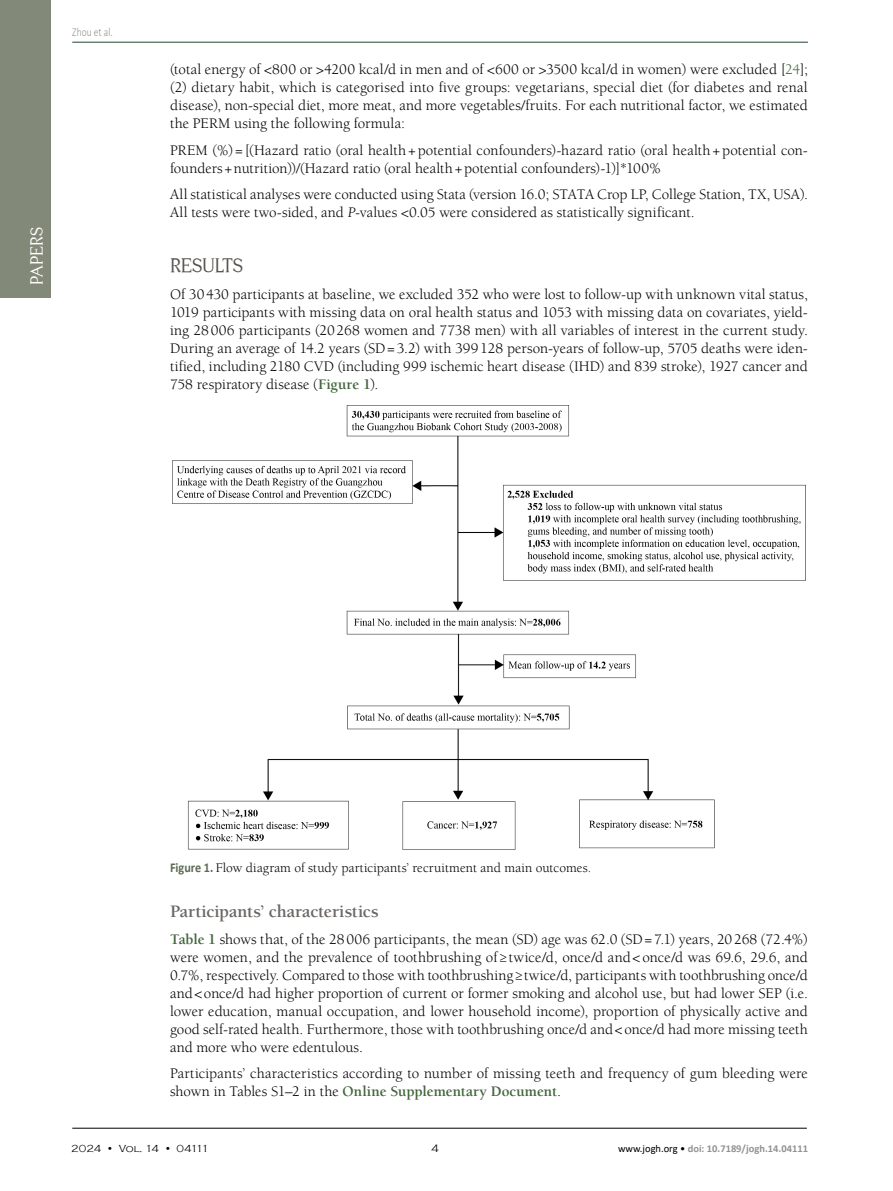
<style>
.page{position:relative;width:893px;height:1191px;background:#fff}
.page>*{position:absolute;margin:0;border:0;box-sizing:border-box;transform-origin:0 0}
.Podnaslovi_PAPERS{font:19.5px "Centabel";letter-spacing:-.015em;color:#57514d}
.Podnaslovi_PAPERS_2{font:700 18px "Berkeley Std";color:#6b6764}
.t1{font:17.1px "Centabel";letter-spacing:-.005em;color:#fff}
.Tekst_Osnovni{font:15px/18px "Berkeley Std";letter-spacing:.005em;color:#000;text-align:justify}
.potpisi_Figure_Table{font:13.5px "Berkeley Std";letter-spacing:.005em;color:#000}
.t2{font:300 12px "Calibri";color:#949290;scale:.8 1}
.t3{font:300 10.95px "Copperplate Gothic";color:#000}
.t4{font:700 10.5px "Calibri";color:#949290}
.t5{font:300 10.5px "Copperplate Gothic";letter-spacing:-.03em;color:#000}
.s1{color:#42653c}
.s2{font-style:italic}
.s3{font-weight:700;color:#42653c}
.s4{font-family:"Calibri";font-weight:700;color:#5c6954}
.s5{font-weight:400;color:#000}
</style>
<div class="page">
<hr style="left:72px;top:1128px;width:735px;height:1px;background:#000">
<hr style="left:72px;top:42px;width:736px;height:1px;background:#25452c">
<div style="left:0;top:0;width:51px;height:298px;background:#838978"></div>
<img style="left:172px;top:406px;width:634px;height:443px">
<p class="t2" style="left:72px;top:25px;width:52px">Zhou et al.</p>
<p class="t1" style="left:27px;top:285px;width:59px;rotate:-90deg">PAPERS</p>
<p class="Tekst_Osnovni" style="left:170px;top:61px;width:639px">(total energy of &lt;800 or &gt;4200 kcal/d in men and of &lt;600 or &gt;3500 kcal/d in women) were excluded [<span class="s1">24</span>]; (2) dietary habit, which is categorised into five groups: vegetarians, special diet (for diabetes and renal disease), non-special diet, more meat, and more vegetables/fruits. For each nutritional factor, we estimated the PERM using the following formula:</p>
<p class="Tekst_Osnovni" style="left:170px;top:141px;width:639px">PREM (%)=[(Hazard ratio (oral health+potential confounders)-hazard ratio (oral health+potential con&shy;founders+nutrition))/(Hazard ratio (oral health+potential confounders)-1)]*100%</p>
<p class="Tekst_Osnovni" style="left:170px;top:186px;width:639px">All statistical analyses were conducted using Stata (version 16.0; STATA Crop LP, College Station, TX, USA).<br>All tests were two-sided, and <span class="s2">P</span>-values &lt;0.05 were considered as statistically significant.</p>
<p class="Podnaslovi_PAPERS" style="left:170px;top:254px;width:74px">RESULTS</p>
<p class="Tekst_Osnovni" style="left:170px;top:285px;width:639px">Of 30430 participants at baseline, we excluded 352 who were lost to follow-up with unknown vital status, 1019 participants with missing data on oral health status and 1053 with missing data on covariates, yield&shy;ing 28006 participants (20268 women and 7738 men) with all variables of interest in the current study.<br>During an average of 14.2 years (SD=3.2) with 399128 person-years of follow-up, 5705 deaths were iden&shy;tified, including 2180 CVD (including 999 ischemic heart disease (IHD) and 839 stroke), 1927 cancer and 758 respiratory disease (<span class="s3">Figure 1</span>).</p>
<p class="potpisi_Figure_Table" style="left:170px;top:861px;width:423px"><span class="s4">Figure 1.</span> Flow diagram of study participants’ recruitment and main outcomes.</p>
<p class="Podnaslovi_PAPERS_2" style="left:170px;top:901px;width:210px">Participants’ characteristics</p>
<p class="Tekst_Osnovni" style="left:170px;top:930px;width:639px"><span class="s3">Table 1</span> shows that, of the 28006 participants, the mean (SD) age was 62.0 (SD=7.1) years, 20268 (72.4%) were women, and the prevalence of toothbrushing of≥ twice/d, once/d and&lt;once/d was 69.6, 29.6, and 0.7%, respectively. Compared to those with toothbrushing≥twice/d, participants with toothbrushing once/d and&lt;once/d had higher proportion of current or former smoking and alcohol use, but had lower SEP (i.e. lower education, manual occupation, and lower household income), proportion of physically active and good self-rated health. Furthermore, those with toothbrushing once/d and&lt;once/d had more missing teeth and more who were edentulous.</p>
<p class="Tekst_Osnovni" style="left:170px;top:1064px;width:639px">Participants’ characteristics according to number of missing teeth and frequency of gum bleeding were shown in Tables S1–2 in the <span class="s3">Online Supplementary Document</span>.</p>
<p class="t5" style="left:71px;top:1142px;width:139px">2024 • Vol. 14 • 04111</p>
<p class="t3" style="left:431px;top:1142px;width:9px">4</p>
<p class="t4" style="left:618px;top:1141px;width:191px"><span class="s5">www.jogh.org •</span> doi: 10.7189/jogh.14.04111</p>
</div>
